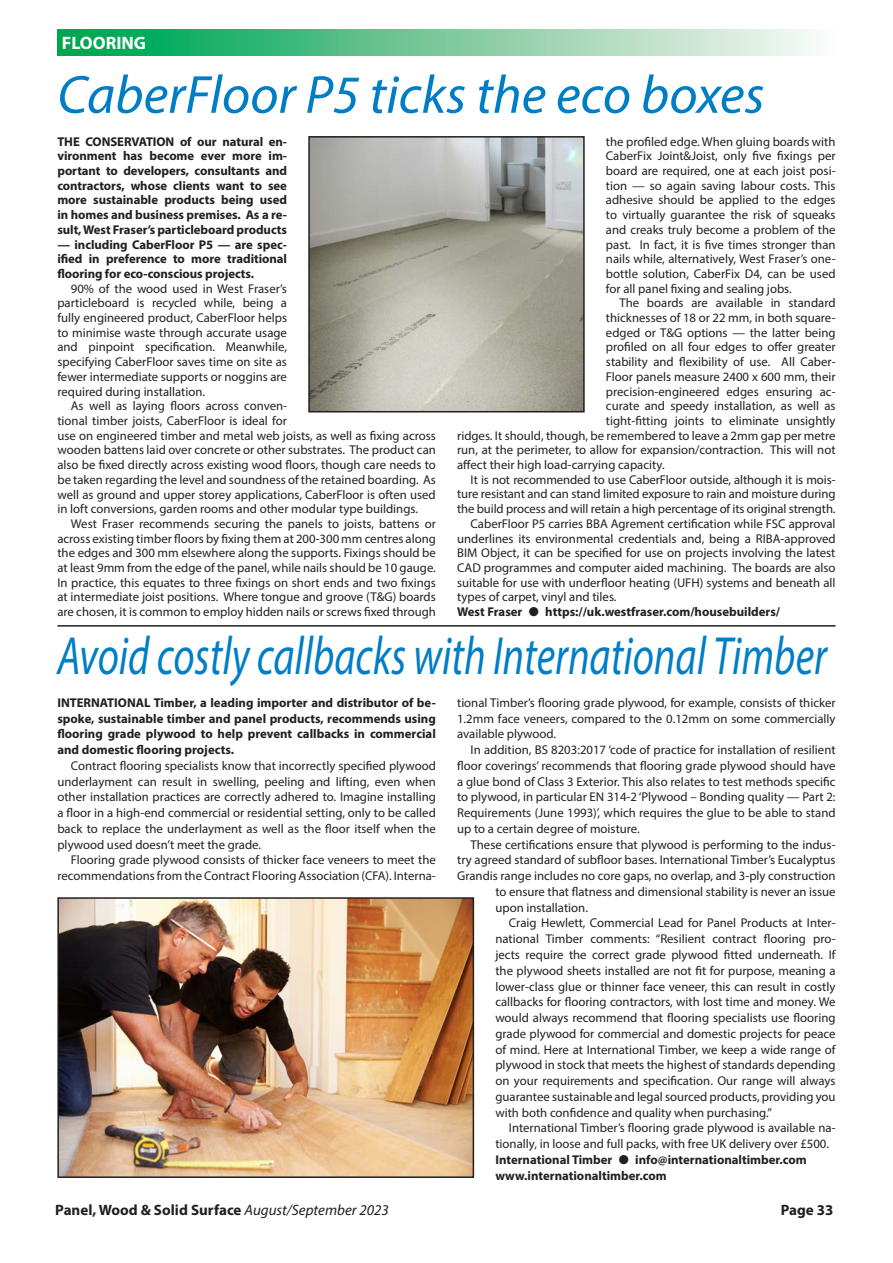
<style>
.page{position:relative;width:893px;height:1263px;background:#fff}
.page>*{position:absolute;margin:0;border:0;box-sizing:border-box;transform-origin:0 0}
.Heading{font:italic 54px "Myriad Pro";color:#007ec5;scale:.75 1}
.Heading-2{font:italic 54px "Myriad Pro";color:#007ec5}
.Strap_line{font:700 18px "Myriad Pro";color:#fff}
.t1{font:700 15px "Myriad Pro";color:#231f20}
.Body_copy{font:12.75px/14.7px "Myriad Pro";color:#231f20;text-align:justify}
.First_paragraph{font:700 12.75px/14.7px "Myriad Pro";color:#231f20;text-align:justify}
.s1{font-weight:400;font-style:italic}
</style>
<div class="page">
<div style="left:57px;top:30px;width:779px;height:25px;background:linear-gradient(to right,#00a047,#fff7f5)"></div>
<img style="left:311px;top:139px;width:271px;height:270px">
<div style="left:308px;top:136px;width:277px;height:276px;border:2px solid #231f20"></div>
<hr style="left:57px;top:625px;width:779px;height:2px;background:#231f20">
<img style="left:60px;top:900px;width:411px;height:275px">
<div style="left:57px;top:897px;width:417px;height:281px;border:2px solid #231f20"></div>
<p class="Strap_line" style="left:62px;top:31px;width:86px">FLOORING</p>
<p class="Heading-2" style="left:57px;top:61px;width:709px">CaberFloor P5 ticks the eco boxes</p>
<p class="First_paragraph" style="left:57px;top:134px;width:231px">THE CONSERVATION of our natural en&shy;vironment has become ever more im&shy;portant to developers, consultants and contractors, whose clients want to see more sustainable products being used in homes and business premises. As a re&shy;sult, West Fraser’s particleboard products</p>
<p class="First_paragraph" style="left:57px;top:236px;width:231px">— including CaberFloor P5 — are spec&shy;ified in preference to more traditional flooring for eco-conscious projects.</p>
<p class="Body_copy" style="left:57px;top:281px;width:231px;text-indent:14px">90% of the wood used in West Fraser’s particleboard is recycled while, being a fully engineered product, CaberFloor helps to minimise waste through accurate usage and pinpoint specification. Meanwhile, specifying CaberFloor saves time on site as fewer intermediate supports or noggins are required during installation.</p>
<p class="Body_copy" style="left:57px;top:398px;width:380px;text-align:left;text-indent:13px">As well as laying floors across conven-<br>tional timber joists, CaberFloor is ideal for<br>use on engineered timber and metal web joists, as well as fixing across wooden battens laid over concrete or other substrates. The product can also be fixed directly across existing wood floors, though care needs to be taken regarding the level and soundness of the retained boarding. As well as ground and upper storey applications, CaberFloor is often used in loft conversions, garden rooms and other modular type buildings.</p>
<p class="Body_copy" style="left:57px;top:516px;width:380px;text-indent:14px">West Fraser recommends securing the panels to joists, battens or across existing timber floors by fixing them at 200-300 mm centres along the edges and 300 mm elsewhere along the supports. Fixings should be at least 9mm from the edge of the panel, while nails should be 10 gauge.<br>In practice, this equates to three fixings on short ends and two fixings at intermediate joist positions. Where tongue and groove (T&amp;G) boards are chosen, it is common to employ hidden nails or screws fixed through</p>
<p class="Body_copy" style="left:606px;top:134px;width:231px">the profiled edge. When gluing boards with CaberFix Joint&amp;Joist, only five fixings per board are required, one at each joist posi&shy;tion — so again saving labour costs. This adhesive should be applied to the edges to virtually guarantee the risk of squeaks and creaks truly become a problem of the past. In fact, it is five times stronger than nails while, alternatively, West Fraser’s one&shy;bottle solution, CaberFix D4, can be used for all panel fixing and sealing jobs.</p>
<p class="Body_copy" style="left:619px;top:296px;width:218px">The boards are available in standard</p>
<p class="Body_copy" style="left:606px;top:310px;width:230px">thicknesses of 18 or 22 mm, in both square-</p>
<p class="Body_copy" style="left:606px;top:325px;width:231px">edged or T&amp;G options — the latter being</p>
<p class="Body_copy" style="left:606px;top:340px;width:231px">profiled on all four edges to offer greater</p>
<p class="Body_copy" style="left:606px;top:354px;width:231px">stability and flexibility of use. All Caber-</p>
<p class="Body_copy" style="left:606px;top:369px;width:231px">Floor panels measure 2400 x 600 mm, their</p>
<p class="Body_copy" style="left:606px;top:384px;width:231px">precision-engineered edges ensuring ac-</p>
<p class="Body_copy" style="left:606px;top:398px;width:231px">curate and speedy installation, as well as</p>
<p class="Body_copy" style="left:606px;top:413px;width:231px">tight-fitting joints to eliminate unsightly</p>
<p class="Body_copy" style="left:457px;top:428px;width:380px">ridges. It should, though, be remembered to leave a 2mm gap per metre</p>
<p class="Body_copy" style="left:457px;top:443px;width:380px">run, at the perimeter, to allow for expansion/contraction. This will not</p>
<p class="Body_copy" style="left:457px;top:457px;width:209px">affect their high load-carrying capacity.</p>
<p class="Body_copy" style="left:457px;top:472px;width:380px;text-indent:13px">It is not recommended to use CaberFloor outside, although it is mois&shy;ture resistant and can stand limited exposure to rain and moisture during the build process and will retain a high percentage of its original strength.</p>
<p class="Body_copy" style="left:457px;top:516px;width:380px;text-indent:14px">CaberFloor P5 carries BBA Agrement certification while FSC approval underlines its environmental credentials and, being a RIBA-approved BIM Object, it can be specified for use on projects involving the latest CAD programmes and computer aided machining. The boards are also suitable for use with underfloor heating (UFH) systems and beneath all types of carpet, vinyl and tiles.</p>
<p class="First_paragraph" style="left:457px;top:604px;width:325px">West Fraser ● https://uk.westfraser.com/housebuilders/</p>
<p class="Heading" style="left:57px;top:623px;width:1027px">Avoid costly callbacks with International Timber</p>
<p class="First_paragraph" style="left:57px;top:694px;width:380px;line-height:15.8px">INTERNATIONAL Timber, a leading importer and distributor of be&shy;spoke, sustainable timber and panel products, recommends using flooring grade plywood to help prevent callbacks in commercial and domestic flooring projects.</p>
<p class="Body_copy" style="left:57px;top:758px;width:380px;line-height:15.8px;text-indent:14px">Contract flooring specialists know that incorrectly specified plywood underlayment can result in swelling, peeling and lifting, even when other installation practices are correctly adhered to. Imagine installing a floor in a high-end commercial or residential setting, only to be called back to replace the underlayment as well as the floor itself when the plywood used doesn’t meet the grade.</p>
<p class="Body_copy" style="left:57px;top:852px;width:380px;line-height:15.8px;text-align:right">Flooring grade plywood consists of thicker face veneers to meet the recommendations from the Contract Flooring Association (CFA). Interna-</p>
<p class="Body_copy" style="left:457px;top:695px;width:380px;line-height:15.8px">tional Timber’s flooring grade plywood, for example, consists of thicker 1.2mm face veneers, compared to the 0.12mm on some commercially available plywood.</p>
<p class="Body_copy" style="left:457px;top:742px;width:380px;line-height:15.8px;text-indent:14px">In addition, BS 8203:2017 ‘code of practice for installation of resilient floor coverings’ recommends that flooring grade plywood should have a glue bond of Class 3 Exterior. This also relates to test methods specific to plywood, in particular EN 314-2 ‘Plywood – Bonding quality — Part 2:<br>Requirements (June 1993)’, which requires the glue to be able to stand up to a certain degree of moisture.</p>
<p class="Body_copy" style="left:471px;top:837px;width:366px">These certifications ensure that plywood is performing to the indus-</p>
<p class="Body_copy" style="left:457px;top:853px;width:380px">try agreed standard of subfloor bases. International Timber’s Eucalyptus</p>
<p class="Body_copy" style="left:457px;top:868px;width:380px">Grandis range includes no core gaps, no overlap, and 3-ply construction</p>
<p class="Body_copy" style="left:495px;top:884px;width:342px">to ensure that flatness and dimensional stability is never an issue</p>
<p class="Body_copy" style="left:495px;top:900px;width:94px">upon installation.</p>
<p class="Body_copy" style="left:495px;top:915px;width:342px;line-height:15.8px;text-indent:14px">Craig Hewlett, Commercial Lead for Panel Products at Inter&shy;national Timber comments: “Resilient contract flooring pro&shy;jects require the correct grade plywood fitted underneath. If the plywood sheets installed are not fit for purpose, meaning a lower-class glue or thinner face veneer, this can result in costly callbacks for flooring contractors, with lost time and money. We would always recommend that flooring specialists use flooring grade plywood for commercial and domestic projects for peace of mind. Here at International Timber, we keep a wide range of plywood in stock that meets the highest of standards depending on your requirements and specification. Our range will always guarantee sustainable and legal sourced products, providing you with both confidence and quality when purchasing.”</p>
<p class="Body_copy" style="left:495px;top:1120px;width:342px;line-height:15.8px;text-indent:14px">International Timber’s flooring grade plywood is available na&shy;tionally, in loose and full packs, with free UK delivery over £500.</p>
<p class="First_paragraph" style="left:495px;top:1152px;width:313px">International Timber ● info@internationaltimber.com</p>
<p class="First_paragraph" style="left:495px;top:1167px;width:173px">www.internationaltimber.com</p>
<p class="t1" style="left:55px;top:1200px;width:335px">Panel, Wood &amp; Solid Surface <span class="s1">August/September 2023</span></p>
<p class="t1" style="left:781px;top:1200px;width:54px">Page 33</p>
</div>
